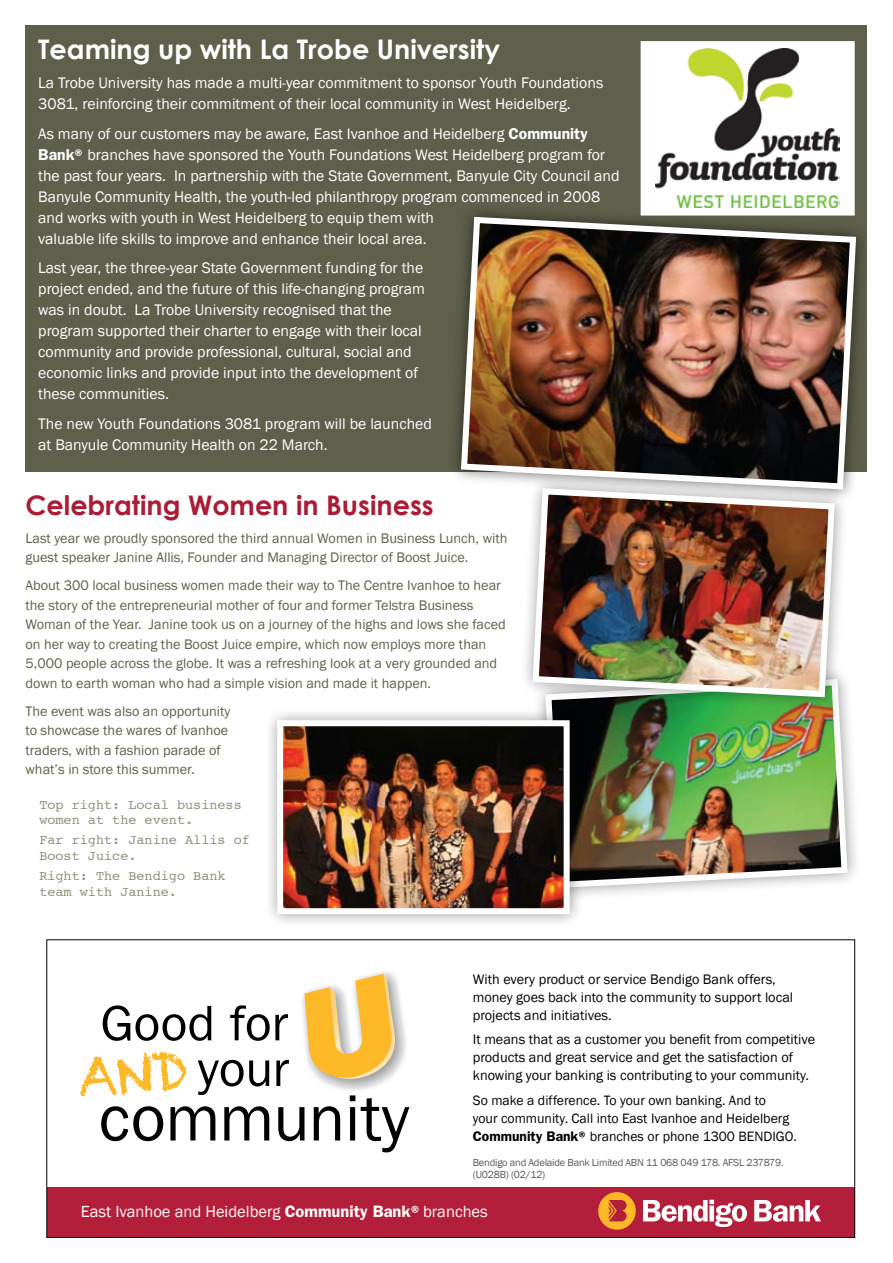
<style>
.page{position:relative;width:893px;height:1263px;background:#fff}
.page>*{position:absolute;margin:0;border:0;box-sizing:border-box;transform-origin:0 0}
.t1{font:65.7px "Franklin Gothic";color:#000}
.t2{font:50.1px/45.6px "Franklin Gothic";color:#000;text-align:right}
.t3{font:700 27px "Century Gothic";color:#fff}
.t4{font:700 27px "Century Gothic";color:#a91d36}
.t5{font:16.5px "Franklin Gothic";color:#fff}
.t6{font:15.75px/21px "Franklin Gothic";color:#fff}
.t7{font:14.25px/19.5px "Franklin Gothic";color:#5f604b}
.t8{font:14.25px/18px "Franklin Gothic";color:#000}
.t9{font:13.95px/18px "Franklin Gothic";color:#000}
.t10{font:13.5px/15.8px "Courier";color:#8d8e7a}
.t11{font:10.5px/12px "Franklin Gothic";letter-spacing:-.02em;color:#58595b}
.s1{font-weight:600}
</style>
<div class="page">
<div style="left:47px;top:1186px;width:808px;height:51px;background:#b31e3b"></div>
<svg style="left:598px;top:1192px;width:223px;height:38px"></svg>
<svg style="left:302px;top:972px;width:104px;height:118px"></svg>
<svg style="left:304px;top:974px;width:91px;height:105px"></svg>
<svg style="left:80px;top:1052px;width:106px;height:44px"></svg>
<div style="left:26px;top:26px;width:841px;height:446px;background:#5f604b"></div>
<div style="left:531px;top:665px;width:330px;height:236px;background:#000;opacity:.4"></div>
<img style="left:583px;top:676px;width:268px;height:215px">
<div style="left:518px;top:474px;width:330px;height:236px;background:#000;opacity:.4"></div>
<img style="left:529px;top:503px;width:309px;height:197px">
<div style="left:263px;top:706px;width:320px;height:222px;background:#000;opacity:.4"></div>
<img style="left:284px;top:727px;width:279px;height:180px">
<div style="left:277px;top:720px;width:293px;height:194px;border:6px solid #fff"></div>
<div style="left:446px;top:202px;width:423px;height:301px;background:#000;opacity:.6"></div>
<img style="left:458px;top:214px;width:401px;height:279px">
<div style="left:641px;top:42px;width:213px;height:173px;background:#fff"></div>
<img style="left:655px;top:49px;width:185px;height:159px">
<div style="left:641px;top:41px;width:214px;height:175px;border:2px solid #fff"></div>
<h3 class="t3" style="left:38px;top:32px;width:463px">Teaming up with La Trobe University</h3>
<p class="t6" style="left:38px;top:73px;width:566px">La Trobe University has made a multi-year commitment to sponsor Youth Foundations<br>3081, reinforcing their commitment of their local community in West Heidelberg.</p>
<p class="t6" style="left:38px;top:123px;width:583px">As many of our customers may be aware, East Ivanhoe and Heidelberg <span class="s1">Community Bank®</span> branches have sponsored the Youth Foundations West Heidelberg program for the past four years. In partnership with the State Government, Banyule City Council and Banyule Community Health, the youth-led philanthropy program commenced in 2008 and works with youth in West Heidelberg to equip them with<br>valuable life skills to improve and enhance their local area.</p>
<p class="t6" style="left:38px;top:258px;width:388px">Last year, the three-year State Government funding for the project ended, and the future of this life-changing program was in doubt. La Trobe University recognised that the program supported their charter to engage with their local community and provide professional, cultural, social and economic links and provide input into the development of these communities.</p>
<p class="t6" style="left:38px;top:413px;width:395px">The new Youth Foundations 3081 program will be launched at Banyule Community Health on 22 March.</p>
<h3 class="t4" style="left:26px;top:488px;width:410px">Celebrating Women in Business</h3>
<p class="t7" style="left:26px;top:529px;width:483px">Last year we proudly sponsored the third annual Women in Business Lunch, with guest speaker Janine Allis, Founder and Managing Director of Boost Juice.</p>
<p class="t7" style="left:26px;top:576px;width:482px">About 300 local business women made their way to The Centre Ivanhoe to hear the story of the entrepreneurial mother of four and former Telstra Business Woman of the Year. Janine took us on a journey of the highs and lows she faced on her way to creating the Boost Juice empire, which now employs more than 5,000 people across the globe. It was a refreshing look at a very grounded and down to earth woman who had a simple vision and made it happen.</p>
<p class="t7" style="left:26px;top:702px;width:206px">The event was also an opportunity to showcase the wares of Ivanhoe traders, with a fashion parade of what’s in store this summer.</p>
<p class="t10" style="left:39px;top:796px;width:204px">Top right: Local business women at the event.</p>
<p class="t10" style="left:39px;top:832px;width:212px">Far right: Janine Allis of<br>Boost Juice.</p>
<p class="t10" style="left:39px;top:868px;width:188px">Right: The Bendigo Bank team with Janine.</p>
<h2 class="t2" style="left:100px;top:1001px;width:190px">Good for your</h2>
<h1 class="t1" style="left:99px;top:1080px;width:312px">community</h1>
<p class="t8" style="left:473px;top:970px;width:322px">With every product or service Bendigo Bank offers, money goes back into the community to support local projects and initiatives.</p>
<p class="t8" style="left:473px;top:1031px;width:344px">It means that as a customer you benefit from competitive products and great service and get the satisfaction of knowing your banking is contributing to your community.</p>
<p class="t9" style="left:473px;top:1091px;width:326px">So make a difference. To your own banking. And to<br>your community. Call into East Ivanhoe and Heidelberg<br><span class="s1">Community Bank®</span> branches or phone 1300 BENDIGO.</p>
<p class="t11" style="left:473px;top:1157px;width:312px">Bendigo and Adelaide Bank Limited ABN 11 068 049 178. AFSL 237879. (U028B) (02/12)</p>
<p class="t5" style="left:81px;top:1201px;width:409px">East Ivanhoe and Heidelberg <span class="s1">Community Bank®</span>branches</p>
</div>
